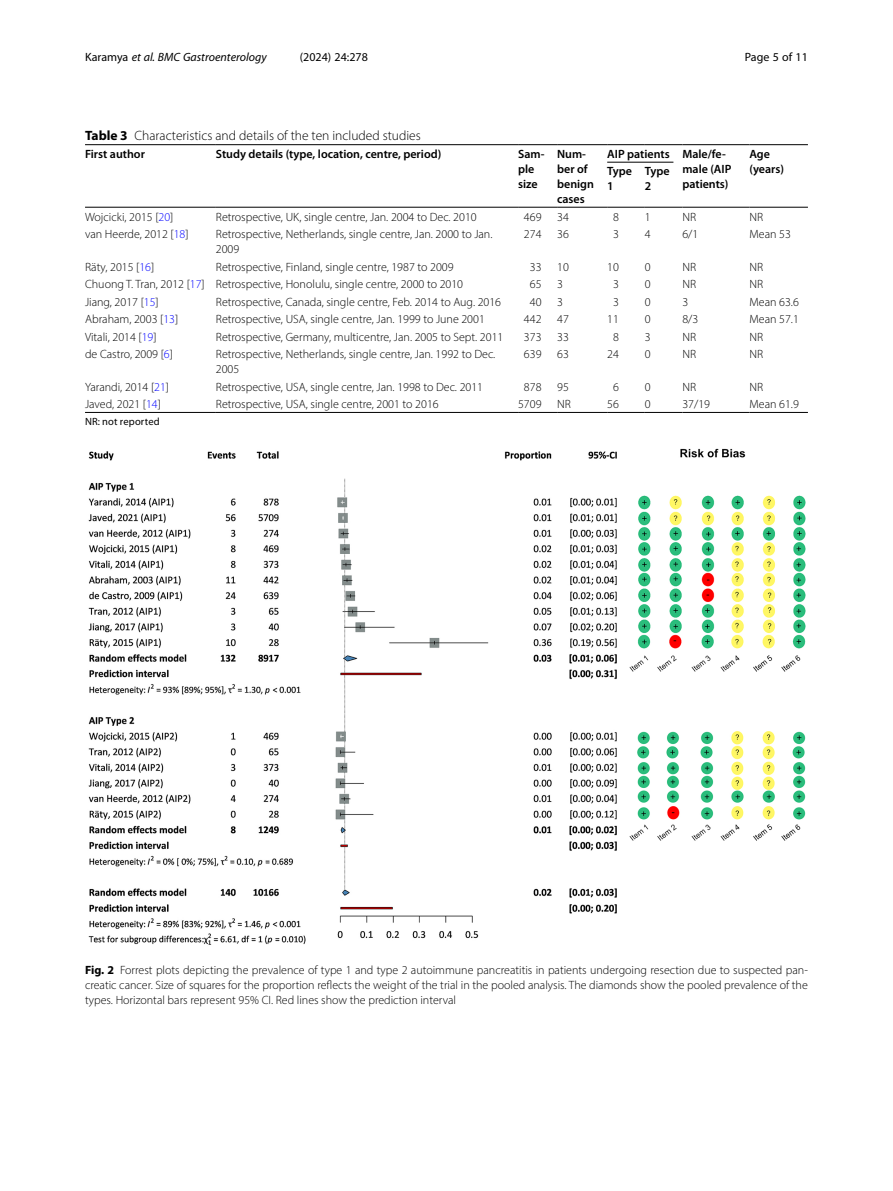
<style>
.page{position:relative;width:893px;height:1191px;background:#fff}
.page>*{position:absolute;margin:0;border:0;box-sizing:border-box;transform-origin:0 0}
.Table_Caption{font:300 13.5px "Myriad Pro";color:#000}
.Table_Body{font:300 12px/15px "Myriad Pro";color:#000}
.Figure_Caption{font:300 12px/15px "Myriad Pro";color:#000;text-align:justify}
.Table_Head{font:600 12px/15px "Myriad Pro";color:#000}
.t1{font:italic 12px "Myriad Pro";color:#000}
.t2{font:12px "Myriad Pro";color:#000}
.Table_Head_Bridge_Ru{font:600 12px "Myriad Pro";color:#000}
.Table_Footnote{font:10.5px "Myriad Pro";letter-spacing:.015em;color:#000}
.s1{font-style:normal}
.s2{font-weight:700}
.s3{color:#00f}
</style>
<div class="page">
<hr style="left:85px;top:207px;width:131px;height:1px;background:#000">
<hr style="left:216px;top:207px;width:302px;height:1px;background:#000">
<hr style="left:518px;top:207px;width:39px;height:1px;background:#000">
<hr style="left:557px;top:207px;width:50px;height:1px;background:#000">
<hr style="left:682px;top:207px;width:67px;height:1px;background:#000">
<hr style="left:749px;top:207px;width:59px;height:1px;background:#000">
<hr style="left:216px;top:144px;width:302px;height:1px;background:#000">
<hr style="left:518px;top:144px;width:39px;height:1px;background:#000">
<hr style="left:557px;top:144px;width:50px;height:1px;background:#000">
<hr style="left:682px;top:144px;width:67px;height:1px;background:#000">
<hr style="left:749px;top:144px;width:59px;height:1px;background:#000">
<hr style="left:607px;top:207px;width:38px;height:1px;background:#000">
<hr style="left:645px;top:207px;width:37px;height:1px;background:#000">
<hr style="left:216px;top:412px;width:302px;height:1px;background:#000">
<hr style="left:518px;top:412px;width:39px;height:1px;background:#000">
<hr style="left:557px;top:412px;width:50px;height:1px;background:#000">
<hr style="left:607px;top:412px;width:38px;height:1px;background:#000">
<hr style="left:645px;top:412px;width:37px;height:1px;background:#000">
<hr style="left:682px;top:412px;width:67px;height:1px;background:#000">
<hr style="left:749px;top:412px;width:59px;height:1px;background:#000">
<hr style="left:85px;top:412px;width:131px;height:1px;background:#000">
<hr style="left:85px;top:144px;width:131px;height:1px;background:#000">
<hr style="left:607px;top:144px;width:38px;height:1px;background:#000">
<hr style="left:645px;top:144px;width:37px;height:1px;background:#000">
<hr style="left:607px;top:162px;width:66px;height:1px;background:#000">
<img style="left:88px;top:448px;width:718px;height:497px">
<p class="t1" style="left:85px;top:50px;width:183px"><span class="s1">Karamya</span> et al. BMC Gastroenterology</p>
<p class="t2" style="left:300px;top:50px;width:70px">(2024) 24:278</p>
<p class="t2" style="left:745px;top:50px;width:65px">Page 5 of 11</p>
<p class="Table_Caption" style="left:85px;top:128px;width:337px"><span class="s2">Table 3</span> Characteristics and details of the ten included studies</p>
<p class="Table_Head" style="left:85px;top:146px;width:61px">First author</p>
<p class="Table_Head" style="left:216px;top:146px;width:227px">Study details (type, location, centre, period)</p>
<p class="Table_Head" style="left:518px;top:146px;width:28px">Sam&shy;ple size</p>
<p class="Table_Head" style="left:557px;top:146px;width:38px">Num&shy;ber of benign cases</p>
<p class="Table_Head_Bridge_Ru" style="left:607px;top:146px;width:64px">AIP patients</p>
<p class="Table_Head" style="left:682px;top:146px;width:50px">Male/fe&shy;male (AIP patients)</p>
<p class="Table_Head" style="left:749px;top:146px;width:22px">Age</p>
<p class="Table_Head" style="left:607px;top:164px;width:26px">Type</p>
<p class="Table_Head" style="left:749px;top:161px;width:36px">(years)</p>
<p class="Table_Head" style="left:607px;top:179px;width:8px">1</p>
<p class="Table_Head" style="left:645px;top:164px;width:26px">Type<br>2</p>
<p class="Table_Body" style="left:85px;top:209px;width:90px">Wojcicki, 2015 [<span class="s3">20</span>]</p>
<p class="Table_Body" style="left:216px;top:209px;width:262px">Retrospective, UK, single centre, Jan. 2004 to Dec. 2010</p>
<p class="Table_Body" style="left:524px;top:209px;width:19px">469</p>
<p class="Table_Body" style="left:557px;top:209px;width:13px">34</p>
<p class="Table_Body" style="left:613px;top:209px;width:7px">8</p>
<p class="Table_Body" style="left:645px;top:209px;width:7px">1</p>
<p class="Table_Body" style="left:682px;top:209px;width:15px">NR</p>
<p class="Table_Body" style="left:749px;top:209px;width:15px">NR</p>
<p class="Table_Body" style="left:85px;top:226px;width:105px">van Heerde, 2012 [<span class="s3">18</span>]</p>
<p class="Table_Body" style="left:216px;top:226px;width:278px">Retrospective, Netherlands, single centre, Jan. 2000 to Jan.<br>2009</p>
<p class="Table_Body" style="left:524px;top:226px;width:19px">274</p>
<p class="Table_Body" style="left:557px;top:226px;width:13px">36</p>
<p class="Table_Body" style="left:613px;top:226px;width:7px">3</p>
<p class="Table_Body" style="left:645px;top:226px;width:7px">4</p>
<p class="Table_Body" style="left:682px;top:226px;width:17px">6/1</p>
<p class="Table_Body" style="left:749px;top:226px;width:43px">Mean 53</p>
<p class="Table_Body" style="left:85px;top:259px;width:71px">Räty, 2015 [<span class="s3">16</span>]</p>
<p class="Table_Body" style="left:216px;top:259px;width:239px">Retrospective, Finland, single centre, 1987 to 2009</p>
<p class="Table_Body" style="left:530px;top:259px;width:13px">33</p>
<p class="Table_Body" style="left:557px;top:259px;width:13px">10</p>
<p class="Table_Body" style="left:607px;top:259px;width:13px">10</p>
<p class="Table_Body" style="left:645px;top:259px;width:7px">0</p>
<p class="Table_Body" style="left:682px;top:259px;width:15px">NR</p>
<p class="Table_Body" style="left:749px;top:259px;width:15px">NR</p>
<p class="Table_Body" style="left:85px;top:276px;width:121px">Chuong T. Tran, 2012 [<span class="s3">17</span>]</p>
<p class="Table_Body" style="left:216px;top:276px;width:249px">Retrospective, Honolulu, single centre, 2000 to 2010</p>
<p class="Table_Body" style="left:530px;top:276px;width:13px">65</p>
<p class="Table_Body" style="left:557px;top:276px;width:7px">3</p>
<p class="Table_Body" style="left:613px;top:276px;width:7px">3</p>
<p class="Table_Body" style="left:645px;top:276px;width:7px">0</p>
<p class="Table_Body" style="left:682px;top:276px;width:15px">NR</p>
<p class="Table_Body" style="left:749px;top:276px;width:15px">NR</p>
<p class="Table_Body" style="left:85px;top:294px;width:75px">Jiang, 2017 [<span class="s3">15</span>]</p>
<p class="Table_Body" style="left:216px;top:294px;width:287px">Retrospective, Canada, single centre, Feb. 2014 to Aug. 2016</p>
<p class="Table_Body" style="left:530px;top:294px;width:13px">40</p>
<p class="Table_Body" style="left:557px;top:294px;width:7px">3</p>
<p class="Table_Body" style="left:613px;top:294px;width:7px">3</p>
<p class="Table_Body" style="left:645px;top:294px;width:7px">0</p>
<p class="Table_Body" style="left:682px;top:294px;width:7px">3</p>
<p class="Table_Body" style="left:749px;top:294px;width:51px">Mean 63.6</p>
<p class="Table_Body" style="left:85px;top:311px;width:95px">Abraham, 2003 [<span class="s3">13</span>]</p>
<p class="Table_Body" style="left:216px;top:311px;width:270px">Retrospective, USA, single centre, Jan. 1999 to June 2001</p>
<p class="Table_Body" style="left:524px;top:311px;width:19px">442</p>
<p class="Table_Body" style="left:557px;top:311px;width:13px">47</p>
<p class="Table_Body" style="left:607px;top:311px;width:13px">11</p>
<p class="Table_Body" style="left:645px;top:311px;width:7px">0</p>
<p class="Table_Body" style="left:682px;top:311px;width:17px">8/3</p>
<p class="Table_Body" style="left:749px;top:311px;width:51px">Mean 57.1</p>
<p class="Table_Body" style="left:85px;top:329px;width:73px">Vitali, 2014 [<span class="s3">19</span>]</p>
<p class="Table_Body" style="left:216px;top:329px;width:289px">Retrospective, Germany, multicentre, Jan. 2005 to Sept. 2011</p>
<p class="Table_Body" style="left:524px;top:329px;width:19px">373</p>
<p class="Table_Body" style="left:557px;top:329px;width:13px">33</p>
<p class="Table_Body" style="left:613px;top:329px;width:7px">8</p>
<p class="Table_Body" style="left:645px;top:329px;width:7px">3</p>
<p class="Table_Body" style="left:682px;top:329px;width:15px">NR</p>
<p class="Table_Body" style="left:749px;top:329px;width:15px">NR</p>
<p class="Table_Body" style="left:85px;top:346px;width:89px">de Castro, 2009 [<span class="s3">6</span>]</p>
<p class="Table_Body" style="left:216px;top:346px;width:281px">Retrospective, Netherlands, single centre, Jan. 1992 to Dec.<br>2005</p>
<p class="Table_Body" style="left:524px;top:346px;width:19px">639</p>
<p class="Table_Body" style="left:557px;top:346px;width:13px">63</p>
<p class="Table_Body" style="left:607px;top:346px;width:13px">24</p>
<p class="Table_Body" style="left:645px;top:346px;width:7px">0</p>
<p class="Table_Body" style="left:682px;top:346px;width:15px">NR</p>
<p class="Table_Body" style="left:749px;top:346px;width:15px">NR</p>
<p class="Table_Body" style="left:85px;top:379px;width:86px">Yarandi, 2014 [<span class="s3">21</span>]</p>
<p class="Table_Body" style="left:216px;top:379px;width:269px">Retrospective, USA, single centre, Jan. 1998 to Dec. 2011</p>
<p class="Table_Body" style="left:524px;top:379px;width:19px">878</p>
<p class="Table_Body" style="left:557px;top:379px;width:13px">95</p>
<p class="Table_Body" style="left:613px;top:379px;width:7px">6</p>
<p class="Table_Body" style="left:645px;top:379px;width:7px">0</p>
<p class="Table_Body" style="left:682px;top:379px;width:15px">NR</p>
<p class="Table_Body" style="left:749px;top:379px;width:15px">NR</p>
<p class="Table_Body" style="left:85px;top:396px;width:77px">Javed, 2021 [<span class="s3">14</span>]</p>
<p class="Table_Body" style="left:216px;top:396px;width:224px">Retrospective, USA, single centre, 2001 to 2016</p>
<p class="Table_Body" style="left:518px;top:396px;width:25px">5709</p>
<p class="Table_Body" style="left:557px;top:396px;width:15px">NR</p>
<p class="Table_Body" style="left:607px;top:396px;width:13px">56</p>
<p class="Table_Body" style="left:645px;top:396px;width:7px">0</p>
<p class="Table_Body" style="left:682px;top:396px;width:29px">37/19</p>
<p class="Table_Body" style="left:749px;top:396px;width:51px">Mean 61.9</p>
<p class="Table_Footnote" style="left:85px;top:414px;width:76px">NR: not reported</p>
<p class="Figure_Caption" style="left:85px;top:962px;width:724px"><span class="s2">Fig. 2</span> Forrest plots depicting the prevalence of type 1 and type 2 autoimmune pancreatitis in patients undergoing resection due to suspected pan&shy;creatic cancer. Size of squares for the proportion reflects the weight of the trial in the pooled analysis. The diamonds show the pooled prevalence of the types. Horizontal bars represent 95% CI. Red lines show the prediction interval</p>
</div>
